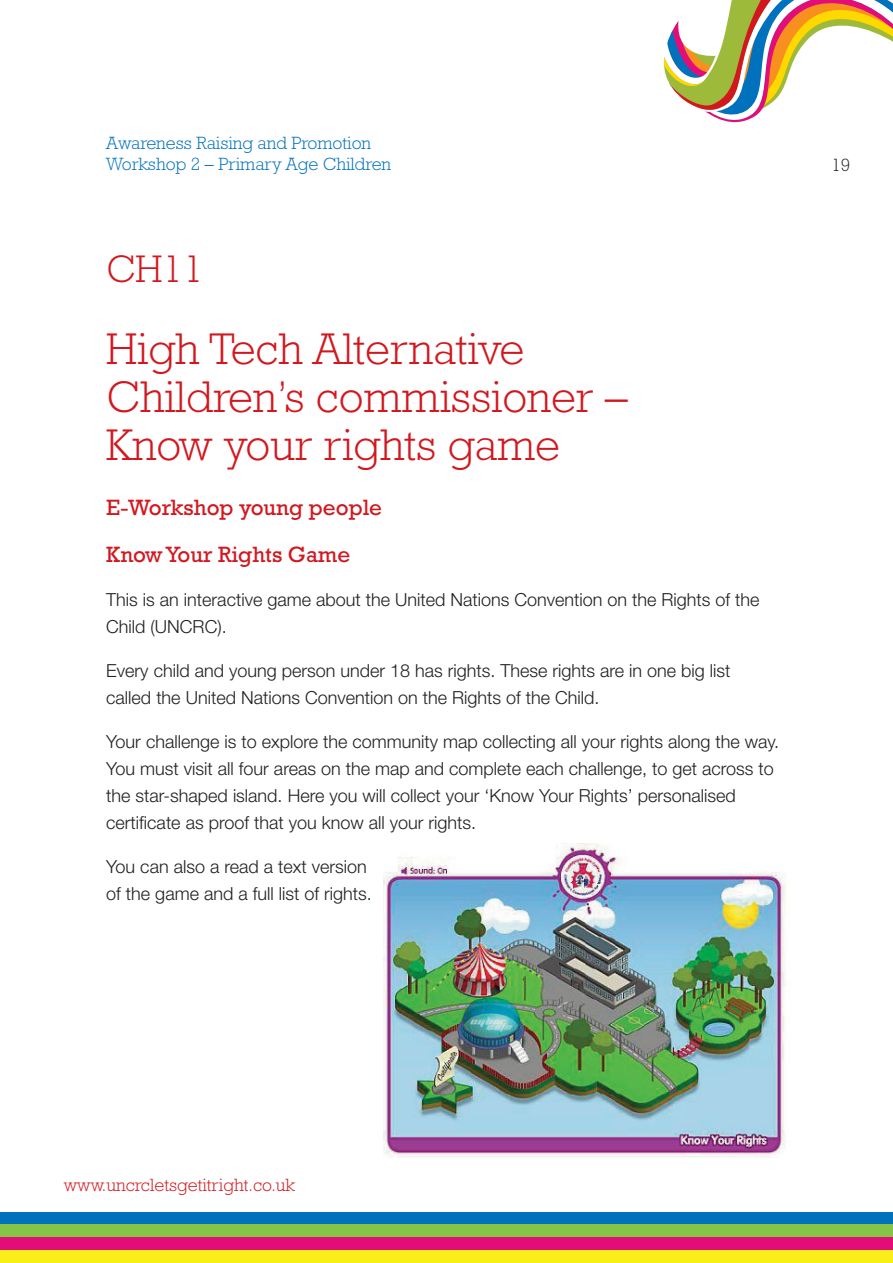
<style>
.page{position:relative;width:893px;height:1263px;background:#fff}
.page>*{position:absolute;margin:0;border:0;box-sizing:border-box;transform-origin:0 0}
.t1{font:300 45px/48px "Rockwell";color:#d2181f}
.t2{font:300 39px "Rockwell";color:#d2181f}
.t3{font:22.5px/47px "Rockwell";color:#d2181f}
.t4{font:300 18px/27px "Helvetica Neue";color:#231f20}
.t5{font:300 18px/21.6px "Rockwell";color:#0071bc}
.t6{font:300 18px "Rockwell";color:#d2181f}
.t7{font:300 18px "Rockwell";color:#231f20}
</style>
<div class="page">
<svg style="left:694px;top:0;width:199px;height:123px"></svg>
<svg style="left:664px;top:0;width:52px;height:106px"></svg>
<div style="left:0;top:1212px;width:893px;height:12px;background:#0071bc"></div>
<div style="left:0;top:1224px;width:893px;height:13px;background:#85c446"></div>
<div style="left:0;top:1237px;width:893px;height:13px;background:#e20e77"></div>
<div style="left:0;top:1250px;width:893px;height:13px;background:#f9ed1a"></div>
<img style="left:384px;top:844px;width:402px;height:313px">
<p class="t5" style="left:106px;top:134px;width:286px">Awareness Raising and Promotion<br>Workshop 2 – Primary Age Children</p>
<h2 class="t2" style="left:106px;top:255px;width:99px">CH11</h2>
<h1 class="t1" style="left:106px;top:329px;width:523px">High Tech Alternative<br>Children’s commissioner –<br>Know your rights game</h1>
<p class="t3" style="left:106px;top:486px;width:277px">E-Workshop young people<br>Know Your Rights Game</p>
<p class="t4" style="left:106px;top:588px;width:655px">This is an interactive game about the United Nations Convention on the Rights of the<br>Child (UNCRC).</p>
<p class="t4" style="left:106px;top:659px;width:626px">Every child and young person under 18 has rights. These rights are in one big list called the United Nations Convention on the Rights of the Child.</p>
<p class="t4" style="left:106px;top:730px;width:674px">Your challenge is to explore the community map collecting all your rights along the way.<br>You must visit all four areas on the map and complete each challenge, to get across to the star-shaped island. Here you will collect your ‘Know Your Rights’ personalised certificate as proof that you know all your rights.</p>
<p class="t4" style="left:106px;top:855px;width:267px">You can also a read a text version of the game and a full list of rights.</p>
<p class="t7" style="left:831px;top:159px;width:21px">19</p>
<p class="t6" style="left:64px;top:1179px;width:233px">www.uncrcletsgetitright.co.uk</p>
</div>
